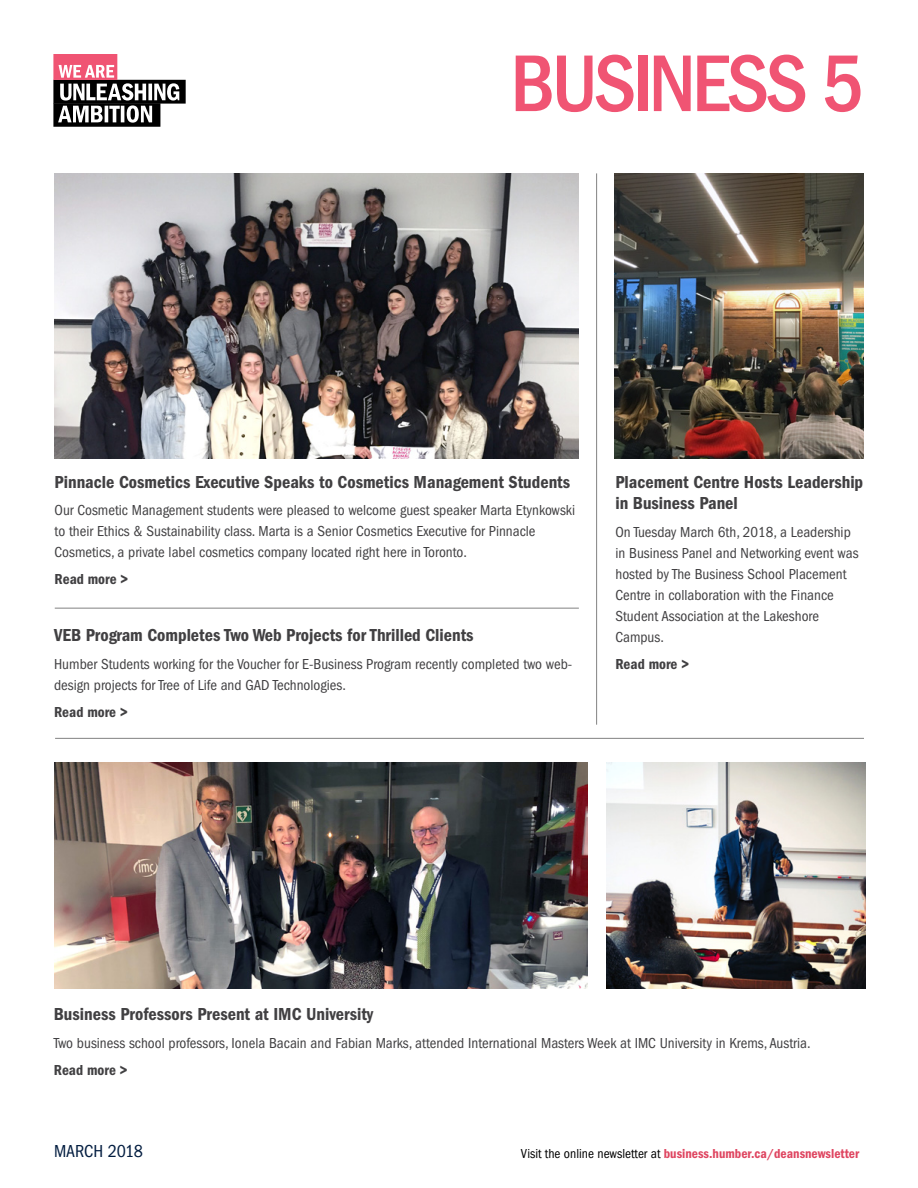
<style>
.page{position:relative;width:918px;height:1188px;background:#fff}
.page>*{position:absolute;margin:0;border:0;box-sizing:border-box;transform-origin:0 0}
.t1{font:500 condensed 83.25px "ITC Franklin Gothic Std";letter-spacing:-.045em;color:#f05473}
.t2{font:18px/21.6px "ITC Franklin Gothic Std Dm Cd";color:#414042}
.t3{font:condensed 18px "ITC Franklin Gothic Std";letter-spacing:-.005em;color:#041e41}
.t4{font:condensed 15px/21px "ITC Franklin Gothic Std";color:#414042}
.t5{font:15px "ITC Franklin Gothic Std Dm Cd";color:#414042}
.t6{font:13.5px "ITC Franklin Gothic Std Dm Cd";color:#df4661}
.s1{font-family:"ITC Franklin Gothic Std";font-stretch:condensed;color:#000}
</style>
<div class="page">
<img style="left:614px;top:173px;width:250px;height:286px">
<img style="left:55px;top:173px;width:524px;height:286px">
<img style="left:55px;top:763px;width:533px;height:225px">
<img style="left:606px;top:763px;width:259px;height:225px">
<svg style="left:53px;top:54px;width:133px;height:73px"></svg>
<hr style="left:55px;top:608px;width:524px;height:1px;background:#000">
<hr style="left:596px;top:173px;width:1px;height:552px;background:#000">
<hr style="left:55px;top:738px;width:809px;height:1px;background:#000">
<h1 class="t1" style="left:510px;top:36px;width:355px">BUSINESS 5</h1>
<p class="t2" style="left:55px;top:471px;width:517px">Pinnacle Cosmetics Executive Speaks to Cosmetics Management Students</p>
<p class="t4" style="left:55px;top:500px;width:522px">Our Cosmetic Management students were pleased to welcome guest speaker Marta Etynkowski to their Ethics &amp; Sustainability class. Marta is a Senior Cosmetics Executive for Pinnacle<br>Cosmetics, a private label cosmetics company located right here in Toronto.</p>
<p class="t5" style="left:55px;top:571px;width:75px">Read more &gt;</p>
<p class="t2" style="left:54px;top:625px;width:421px">VEB Program Completes Two Web Projects for Thrilled Clients</p>
<p class="t4" style="left:54px;top:654px;width:520px">Humber Students working for the Voucher for E-Business Program recently completed two web&shy;design projects for Tree of Life and GAD Technologies.</p>
<p class="t5" style="left:54px;top:703px;width:75px">Read more &gt;</p>
<p class="t2" style="left:615px;top:471px;width:249px">Placement Centre Hosts Leadership in Business Panel</p>
<p class="t4" style="left:615px;top:522px;width:245px">On Tuesday March 6th, 2018, a Leadership in Business Panel and Networking event was hosted by The Business School Placement Centre in collaboration with the Finance Student Association at the Lakeshore Campus.</p>
<p class="t5" style="left:615px;top:655px;width:75px">Read more &gt;</p>
<p class="t2" style="left:54px;top:1004px;width:321px">Business Professors Present at IMC University</p>
<p class="t4" style="left:54px;top:1033px;width:758px">Two business school professors, Ionela Bacain and Fabian Marks, attended International Masters Week at IMC University in Krems, Austria.</p>
<p class="t5" style="left:54px;top:1061px;width:75px">Read more &gt;</p>
<p class="t3" style="left:54px;top:1141px;width:91px">March 2018</p>
<p class="t6" style="left:521px;top:1146px;width:340px"><span class="s1">Visit the online newsletter at</span> business.humber.ca/deansnewsletter</p>
</div>
